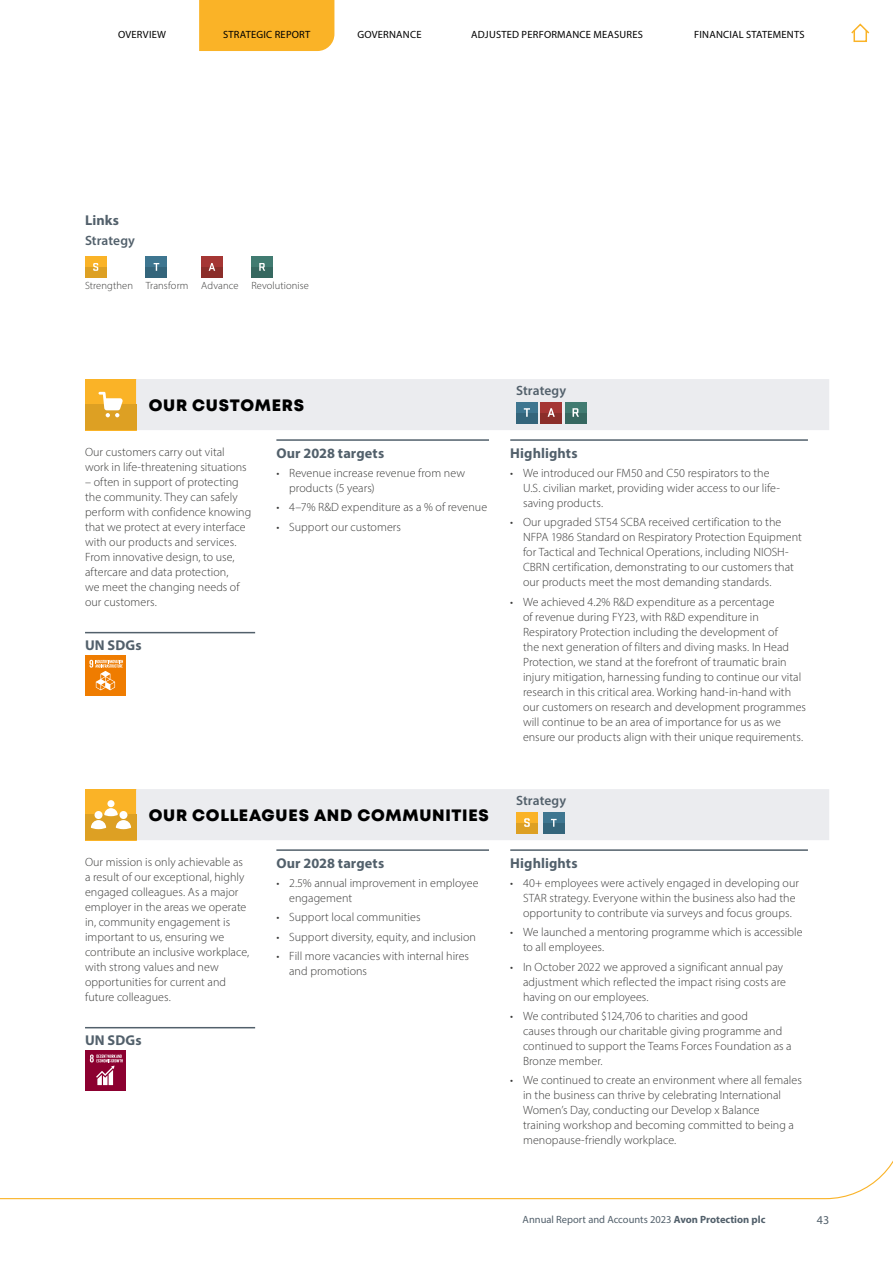
<style>
.page{position:relative;width:893px;height:1263px;background:#fff}
.page>*{position:absolute;margin:0;border:0;box-sizing:border-box;transform-origin:0 0}
.Subhead_0{font:800 16.5px "Mont";letter-spacing:.045em;color:#000}
.Risk_Subheading{font:700 14.25px "Myriad Pro";letter-spacing:.01em;color:#52606b}
.Subhead_1{font:700 14.25px "Myriad Pro";letter-spacing:.005em;color:#52606b}
.Subhead_2{font:600 13.5px "Myriad Pro";color:#52606b}
.Body_Text{font:300 12px/15px "Myriad Pro";letter-spacing:.005em;color:#3a3a39}
.t1{font:12px "Myriad Pro";color:#52606b}
.t2{font:10.5px "Myriad Pro";letter-spacing:.02em;color:#000}
.t3{font:10.5px "Myriad Pro";color:#52606b}
.Body_Text-2{font:300 10.5px "Myriad Pro";letter-spacing:.01em;color:#3a3a39}
.s1{font-weight:700}
</style>
<div class="page">
<svg style="left:851px;top:23px;width:19px;height:11px"></svg>
<div style="left:853px;top:30px;width:14px;height:12px;border:2px solid #fab327"></div>
<div style="left:85px;top:379px;width:51px;height:51px;background:#fab327"></div>
<div style="left:136px;top:379px;width:693px;height:51px;background:#ebecef"></div>
<div style="left:85px;top:789px;width:51px;height:51px;background:#fab327"></div>
<hr style="left:85px;top:632px;width:170px;height:1px;background:#52606b">
<div style="left:85px;top:655px;width:40px;height:41px;background:#ef7c00"></div>
<svg style="left:89px;top:660px;width:34px;height:30px"></svg>
<hr style="left:276px;top:439px;width:213px;height:2px;background:#52606b">
<hr style="left:510px;top:439px;width:298px;height:2px;background:#52606b">
<hr style="left:85px;top:1027px;width:170px;height:1px;background:#52606b">
<hr style="left:276px;top:849px;width:213px;height:2px;background:#52606b">
<hr style="left:510px;top:849px;width:298px;height:2px;background:#52606b">
<div style="left:85px;top:405px;width:51px;height:25px;background:#dda023"></div>
<div style="left:85px;top:815px;width:51px;height:25px;background:#dda023"></div>
<svg style="left:99px;top:392px;width:24px;height:25px"></svg>
<svg style="left:91px;top:789px;width:738px;height:51px;background:#e9e6e0"></svg>
<div style="left:146px;top:256px;width:21px;height:11px;background:#3e7690"></div>
<div style="left:146px;top:267px;width:21px;height:11px;background:#34657b"></div>
<svg style="left:154px;top:263px;width:5px;height:8px"></svg>
<div style="left:201px;top:256px;width:22px;height:11px;background:#a53634"></div>
<div style="left:201px;top:267px;width:22px;height:11px;background:#8b2e2a"></div>
<svg style="left:209px;top:263px;width:6px;height:8px"></svg>
<div style="left:251px;top:256px;width:22px;height:11px;background:#417b71"></div>
<div style="left:251px;top:267px;width:22px;height:11px;background:#366860"></div>
<svg style="left:259px;top:263px;width:6px;height:8px"></svg>
<div style="left:85px;top:256px;width:21px;height:11px;background:#fab327"></div>
<div style="left:85px;top:267px;width:21px;height:11px;background:#dda023"></div>
<svg style="left:93px;top:263px;width:5px;height:8px"></svg>
<div style="left:199px;top:0;width:135px;height:51px;background:#fab327"></div>
<svg style="left:0;top:1050px;width:893px;height:150px"></svg>
<p class="t2" style="left:118px;top:28px;width:50px">OVERVIEW</p>
<p class="t2" style="left:223px;top:28px;width:89px">STRATEGIC REPORT</p>
<p class="t2" style="left:357px;top:28px;width:66px">GOVERNANCE</p>
<p class="t2" style="left:471px;top:28px;width:173px">ADJUSTED PERFORMANCE MEASURES</p>
<p class="t2" style="left:694px;top:28px;width:112px">FINANCIAL STATEMENTS</p>
<p class="Subhead_1" style="left:85px;top:211px;width:36px">Links</p>
<p class="Subhead_2" style="left:85px;top:232px;width:51px">Strategy</p>
<p class="Body_Text-2" style="left:85px;top:279px;width:50px">Strengthen</p>
<p class="Body_Text-2" style="left:146px;top:279px;width:44px">Transform</p>
<p class="Body_Text-2" style="left:201px;top:279px;width:39px">Advance</p>
<p class="Body_Text-2" style="left:251px;top:279px;width:59px">Revolutionise</p>
<p class="Subhead_0" style="left:149px;top:394px;width:157px">OUR CUSTOMERS</p>
<p class="Body_Text" style="left:85px;top:444px;width:163px">Our customers carry out vital work in life-threatening situations</p>
<p class="Body_Text" style="left:85px;top:474px;width:168px">– often in support of protecting the community. They can safely perform with confidence knowing that we protect at every interface with our products and services.<br>From innovative design, to use, aftercare and data protection,<br>we meet the changing needs of our customers.</p>
<p class="Risk_Subheading" style="left:85px;top:636px;width:58px">UN SDGs</p>
<p class="Risk_Subheading" style="left:276px;top:444px;width:109px">Our 2028 targets</p>
<p class="Body_Text" style="left:289px;top:465px;width:177px;text-indent:-13px">• Revenue increase revenue from new products (5 years)</p>
<p class="Body_Text" style="left:276px;top:500px;width:212px">• 4–7% R&amp;D expenditure as a % of revenue</p>
<p class="Body_Text" style="left:276px;top:519px;width:126px">• Support our customers</p>
<p class="Subhead_0" style="left:149px;top:804px;width:342px">OUR COLLEAGUES AND COMMUNITIES</p>
<p class="Body_Text" style="left:85px;top:854px;width:166px">Our mission is only achievable as a result of our exceptional, highly engaged colleagues. As a major employer in the areas we operate in, community engagement is important to us, ensuring we contribute an inclusive workplace, with strong values and new opportunities for current and future colleagues.</p>
<p class="Risk_Subheading" style="left:85px;top:1031px;width:58px">UN SDGs</p>
<p class="Risk_Subheading" style="left:276px;top:854px;width:109px">Our 2028 targets</p>
<p class="Body_Text" style="left:289px;top:875px;width:191px;text-indent:-13px">• 2.5% annual improvement in employee engagement</p>
<p class="Body_Text" style="left:276px;top:910px;width:146px">• Support local communities</p>
<p class="Body_Text" style="left:276px;top:929px;width:201px">• Support diversity, equity, and inclusion</p>
<p class="Body_Text" style="left:289px;top:948px;width:181px;text-indent:-13px">• Fill more vacancies with internal hires and promotions</p>
<p class="Subhead_2" style="left:516px;top:382px;width:51px">Strategy</p>
<p class="Risk_Subheading" style="left:510px;top:444px;width:69px">Highlights</p>
<p class="Body_Text" style="left:523px;top:465px;width:258px;text-indent:-13px">• We introduced our FM50 and C50 respirators to the<br>U.S. civilian market, providing wider access to our life&shy;saving products.</p>
<p class="Body_Text" style="left:523px;top:515px;width:280px;text-indent:-13px">• Our upgraded ST54 SCBA received certification to the NFPA 1986 Standard on Respiratory Protection Equipment for Tactical and Technical Operations, including NIOSH-CBRN certification, demonstrating to our customers that our products meet the most demanding standards.</p>
<p class="Body_Text" style="left:523px;top:594px;width:284px;text-indent:-13px">• We achieved 4.2% R&amp;D expenditure as a percentage<br>of revenue during FY23, with R&amp;D expenditure in Respiratory Protection including the development of<br>the next generation of filters and diving masks. In Head Protection, we stand at the forefront of traumatic brain injury mitigation, harnessing funding to continue our vital research in this critical area. Working hand-in-hand with our customers on research and development programmes will continue to be an area of importance for us as we ensure our products align with their unique requirements.</p>
<p class="Subhead_2" style="left:516px;top:792px;width:51px">Strategy</p>
<p class="Risk_Subheading" style="left:510px;top:854px;width:69px">Highlights</p>
<p class="Body_Text" style="left:523px;top:875px;width:278px;text-indent:-13px">• 40+ employees were actively engaged in developing our<br>STAR strategy. Everyone within the business also had the opportunity to contribute via surveys and focus groups.</p>
<p class="Body_Text" style="left:523px;top:925px;width:281px;text-indent:-13px">• We launched a mentoring programme which is accessible to all employees.</p>
<p class="Body_Text" style="left:523px;top:959px;width:264px;text-indent:-13px">• In October 2022 we approved a significant annual pay adjustment which reflected the impact rising costs are having on our employees.</p>
<p class="Body_Text" style="left:523px;top:1008px;width:270px;text-indent:-13px">• We contributed $124,706 to charities and good<br>causes through our charitable giving programme and continued to support the Teams Forces Foundation as a Bronze member.</p>
<p class="Body_Text" style="left:523px;top:1072px;width:280px;text-indent:-13px">• We continued to create an environment where all females in the business can thrive by celebrating International Women’s Day, conducting our Develop x Balance<br>training workshop and becoming committed to being a menopause-friendly workplace.</p>
<p class="t3" style="left:523px;top:1213px;width:244px">Annual Report and Accounts 2023 <span class="s1">Avon Protection plc</span></p>
<p class="t1" style="left:817px;top:1213px;width:14px">43</p>
</div>
